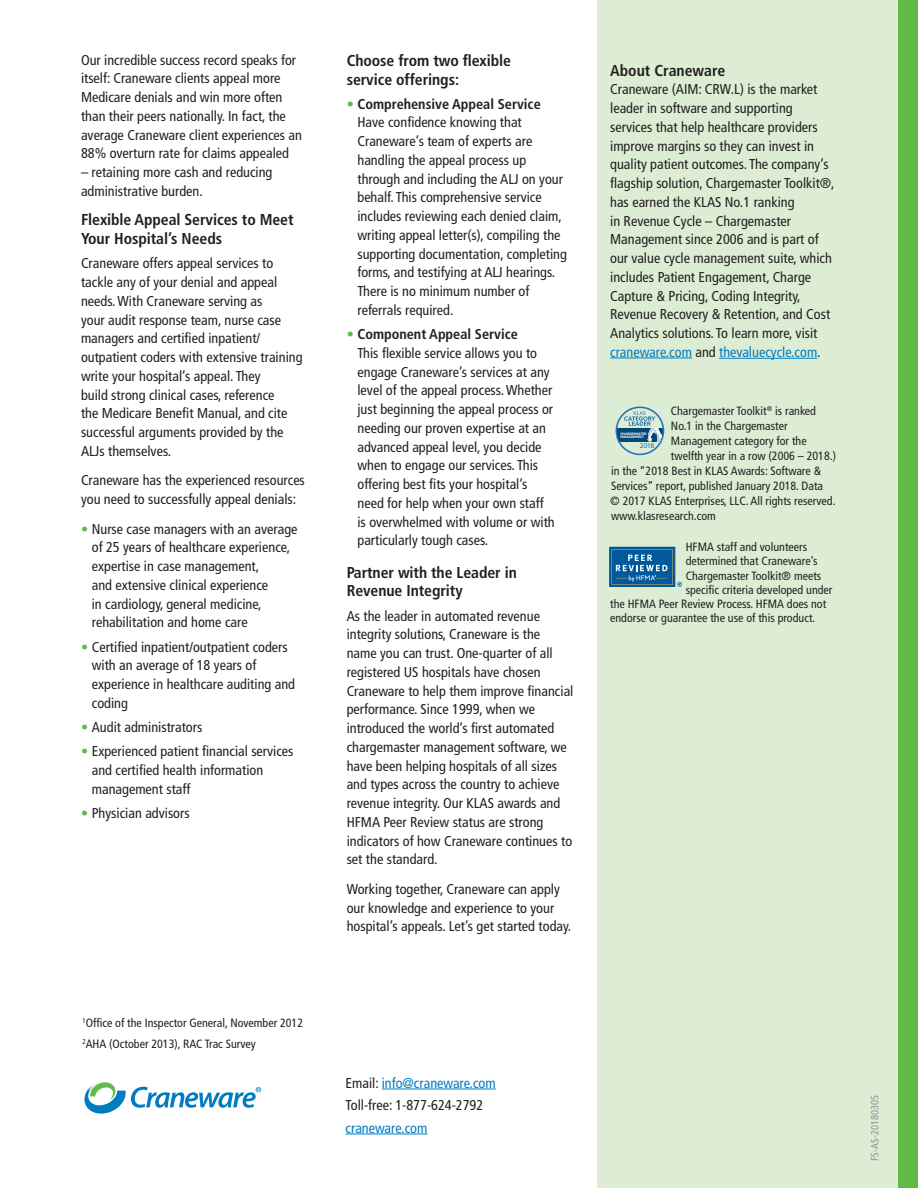
<style>
.page{position:relative;width:918px;height:1188px;background:#fff}
.page>*{position:absolute;margin:0;border:0;box-sizing:border-box;transform-origin:0 0}
.Subhead{font:700 condensed 15.75px/18.8px "Frutiger LT Std";letter-spacing:-.005em;color:#231f20}
.SubTitle{font:700 condensed 15.75px "Frutiger LT Std";color:#231f20}
.Body{font:condensed 14.25px/18.8px "Frutiger LT Std";color:#231f20}
.t1{font:condensed 14.25px "Frutiger LT Std";color:#007cc2}
.Body-2{font:condensed 12px "Frutiger LT Std";color:#231f20}
.Bullets_2{font:condensed 12px "Frutiger LT Std";color:#231f20}
.t2{font:condensed 10.5px "Frutiger LT Std";color:#939598}
.t3{font:6.6px "Azo Sans";color:#1e74bb}
.t4{font:700 3.3px/3px "Azo Sans";letter-spacing:-.02em;color:#fff}
.s1{color:#60bb46}
.s2{font-weight:700;color:#60bb46}
.s3{font-weight:700}
.s4{color:#007cc2}
</style>
<div class="page">
<div style="left:898px;top:0;width:20px;height:1188px;background:#60bb46"></div>
<hr style="left:382px;top:1089px;width:114px;height:1px;background:#007cc2">
<hr style="left:346px;top:1134px;width:81px;height:1px;background:#007cc2">
<svg style="left:84px;top:1082px;width:177px;height:32px"></svg>
<div style="left:597px;top:0;width:301px;height:1188px;background:#ddedd4"></div>
<hr style="left:610px;top:358px;width:82px;height:1px;background:#007cc2">
<hr style="left:719px;top:358px;width:98px;height:1px;background:#007cc2">
<svg style="left:609px;top:547px;width:73px;height:40px;background:#3378a5"></svg>
<svg style="left:616px;top:406px;width:48px;height:49px"></svg>
<p class="Body" style="left:81px;top:50px;width:223px">Our incredible success record speaks for itself: Craneware clients appeal more Medicare denials and win more often than their peers nationally. In fact, the average Craneware client experiences an 88% overturn rate for claims appealed</p>
<p class="Body" style="left:81px;top:163px;width:193px">– retaining more cash and reducing administrative burden.</p>
<p class="Subhead" style="left:81px;top:211px;width:214px">Flexible Appeal Services to Meet<br>Your Hospital’s Needs</p>
<p class="Body" style="left:81px;top:254px;width:223px">Craneware offers appeal services to tackle any of your denial and appeal needs. With Craneware serving as<br>your audit response team, nurse case managers and certified inpatient/ outpatient coders with extensive training write your hospital’s appeal. They<br>build strong clinical cases, reference<br>the Medicare Benefit Manual, and cite successful arguments provided by the ALJs themselves.</p>
<p class="Body" style="left:81px;top:471px;width:225px">Craneware has the experienced resources you need to successfully appeal denials:</p>
<p class="Body" style="left:92px;top:520px;width:207px;text-indent:-11px"><span class="s1">•</span> Nurse case managers with an average of 25 years of healthcare experience, expertise in case management,<br>and extensive clinical experience<br>in cardiology, general medicine, rehabilitation and home care</p>
<p class="Body" style="left:92px;top:637px;width:205px;text-indent:-11px"><span class="s1">•</span> Certified inpatient/outpatient coders with an average of 18 years of experience in healthcare auditing and coding</p>
<p class="Body" style="left:81px;top:718px;width:123px"><span class="s1">•</span> Audit administrators</p>
<p class="Body" style="left:92px;top:742px;width:203px;text-indent:-11px"><span class="s1">•</span> Experienced patient financial services and certified health information management staff</p>
<p class="Body" style="left:81px;top:804px;width:110px"><span class="s1">•</span> Physician advisors</p>
<p class="Bullets_2" style="left:82px;top:1016px;width:222px"><sup>1</sup>Office of the Inspector General, November 2012</p>
<p class="Bullets_2" style="left:82px;top:1037px;width:175px"><sup>2</sup>AHA (October 2013), RAC Trac Survey</p>
<p class="Subhead" style="left:347px;top:51px;width:166px">Choose from two flexible service offerings:</p>
<p class="Body" style="left:357px;top:94px;width:211px;text-indent:-11px"><span class="s2">•</span> <span class="s3">Comprehensive Appeal Service </span>Have confidence knowing that Craneware’s team of experts are handling the appeal process up through and including the ALJ on your behalf. This comprehensive service includes reviewing each denied claim, writing appeal letter(s), compiling the supporting documentation, completing forms, and testifying at ALJ hearings.<br>There is no minimum number of referrals required.</p>
<p class="Body" style="left:357px;top:325px;width:199px;text-indent:-11px"><span class="s2">•</span> <span class="s3">Component Appeal Service<br></span>This flexible service allows you to engage Craneware’s services at any level of the appeal process. Whether just beginning the appeal process or needing our proven expertise at an advanced appeal level, you decide when to engage our services. This offering best fits your hospital’s need for help when your own staff is overwhelmed with volume or with particularly tough cases.</p>
<p class="Subhead" style="left:347px;top:563px;width:172px">Partner with the Leader in<br>Revenue Integrity</p>
<p class="Body" style="left:347px;top:606px;width:228px">As the leader in automated revenue integrity solutions, Craneware is the name you can trust. One-quarter of all registered US hospitals have chosen Craneware to help them improve financial performance. Since 1999, when we introduced the world’s first automated chargemaster management software, we have been helping hospitals of all sizes and types across the country to achieve revenue integrity. Our KLAS awards and HFMA Peer Review status are strong indicators of how Craneware continues to set the standard.</p>
<p class="Body" style="left:347px;top:880px;width:226px">Working together, Craneware can apply our knowledge and experience to your hospital’s appeals. Let’s get started today.</p>
<p class="SubTitle" style="left:610px;top:61px;width:117px">About Craneware</p>
<p class="Body" style="left:610px;top:80px;width:226px">Craneware (AIM: CRW.L) is the market leader in software and supporting services that help healthcare providers improve margins so they can invest in quality patient outcomes. The company’s flagship solution, Chargemaster Toolkit®, has earned the KLAS No.1 ranking<br>in Revenue Cycle – Chargemaster Management since 2006 and is part of our value cycle management suite, which includes Patient Engagement, Charge Capture &amp; Pricing, Coding Integrity, Revenue Recovery &amp; Retention, and Cost Analytics solutions. To learn more, visit <span class="s4">craneware.com</span> and <span class="s4">thevaluecycle.com</span>.</p>
<p class="Body-2" style="left:671px;top:404px;width:147px">Chargemaster Toolkit<sup>®</sup> is ranked</p>
<p class="Body-2" style="left:671px;top:419px;width:118px">No.1 in the Chargemaster</p>
<p class="Body-2" style="left:671px;top:434px;width:137px">Management category for the</p>
<p class="Body-2" style="left:671px;top:449px;width:167px">twelfth year in a row (2006 – 2018.)</p>
<p class="Body-2" style="left:611px;top:464px;width:211px">in the “2018 Best in KLAS Awards: Software &amp;</p>
<p class="Body-2" style="left:611px;top:479px;width:214px">Services” report, published January 2018. Data</p>
<p class="Body-2" style="left:610px;top:494px;width:227px">© 2017 KLAS Enterprises, LLC. All rights reserved.</p>
<p class="Body-2" style="left:611px;top:509px;width:106px">www.klasresearch.com</p>
<p class="t4" style="left:620px;top:432px;width:28px">CHARGEMASTER<br>MANAGEMENT</p>
<p class="t3" style="left:640px;top:441px;width:16px">2018</p>
<p class="Body-2" style="left:686px;top:540px;width:123px">HFMA staff and volunteers</p>
<p class="Body-2" style="left:686px;top:554px;width:133px">determined that Craneware’s</p>
<p class="Body-2" style="left:686px;top:569px;width:137px">Chargemaster Toolkit® meets</p>
<p class="Body-2" style="left:686px;top:583px;width:148px">specific criteria developed under</p>
<p class="Body-2" style="left:610px;top:597px;width:218px">the HFMA Peer Review Process. HFMA does not</p>
<p class="Body-2" style="left:610px;top:611px;width:207px">endorse or guarantee the use of this product.</p>
<p class="Body" style="left:346px;top:1071px;width:152px;line-height:22.5px">Email: <span class="s4">info@craneware.com<br></span>Toll-free: 1-877-624-2792</p>
<p class="t1" style="left:346px;top:1119px;width:83px">craneware.com</p>
<p class="t2" style="left:869px;top:1161px;width:68px;rotate:-90deg">FS-AS-20180305</p>
</div>
